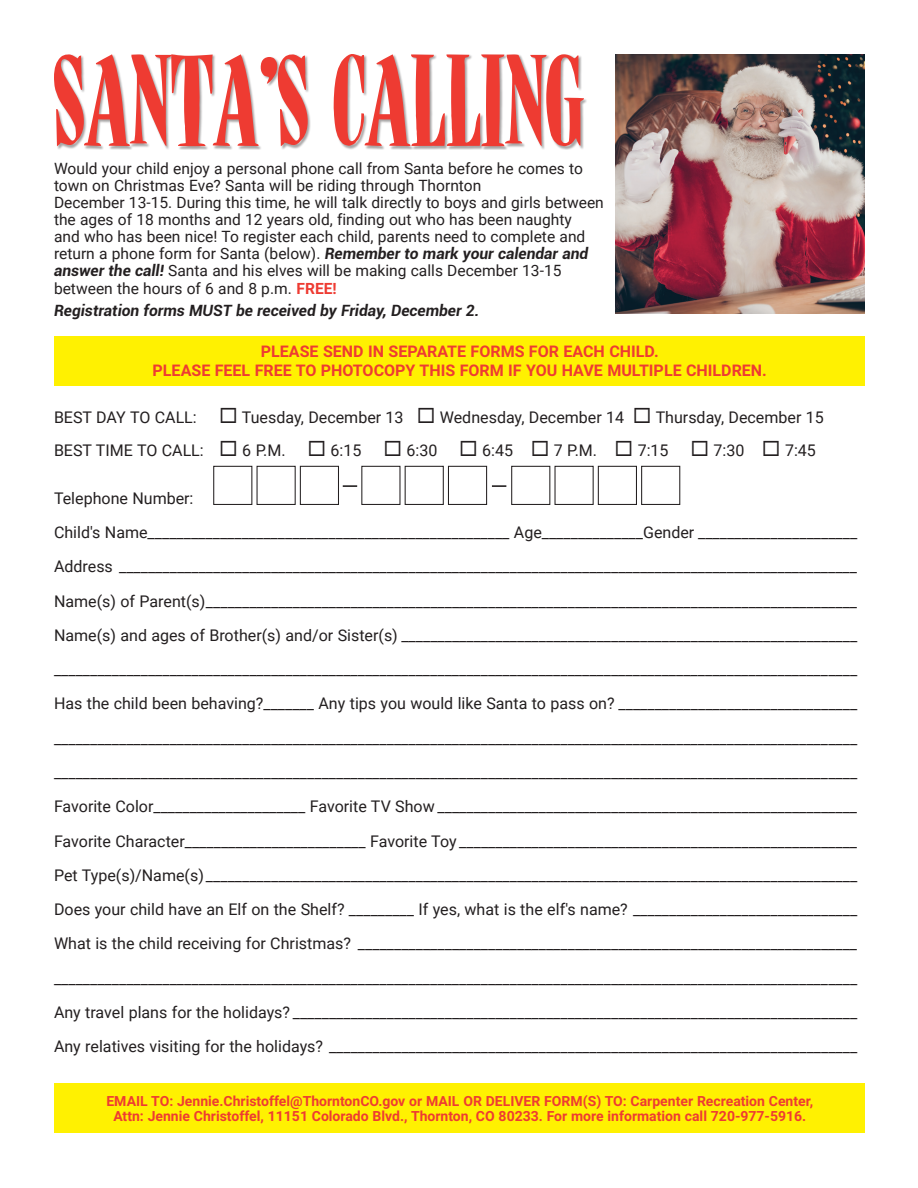
<style>
.page{position:relative;width:918px;height:1188px;background:#fff}
.page>*{position:absolute;margin:0;border:0;box-sizing:border-box;transform-origin:0 0}
.feature_text{font:16.05px/33px "Roboto";color:#231f20}
.feature_text-2{font:700 16.05px "Roboto";color:#ee3b32}
.feature_text-3{font:15.6px/17.1px "Roboto";color:#231f20}
.feature_text-4{font:italic 700 15.6px "Roboto";color:#231f20}
.feature_text-5{font:700 13.95px/15.6px "Roboto";color:#ee3b32;text-align:center}
.s1{font-weight:700;font-style:italic}
.s2{font-weight:700;color:#ee3b32}
</style>
<div class="page">
<div style="left:54px;top:54px;width:534px;height:96px;background:#231f20;opacity:.4"></div>
<svg style="left:54px;top:54px;width:530px;height:93px"></svg>
<div style="left:55px;top:336px;width:810px;height:50px;background:#fff101"></div>
<div style="left:55px;top:1084px;width:810px;height:49px;background:#fff101"></div>
<div style="left:213px;top:466px;width:39px;height:39px;border:1px solid #231f20"></div>
<div style="left:361px;top:466px;width:40px;height:39px;border:1px solid #231f20"></div>
<div style="left:511px;top:466px;width:39px;height:39px;border:1px solid #231f20"></div>
<div style="left:257px;top:466px;width:39px;height:39px;border:1px solid #231f20"></div>
<div style="left:405px;top:466px;width:39px;height:39px;border:1px solid #231f20"></div>
<div style="left:555px;top:466px;width:39px;height:39px;border:1px solid #231f20"></div>
<div style="left:300px;top:466px;width:39px;height:39px;border:1px solid #231f20"></div>
<div style="left:448px;top:466px;width:39px;height:39px;border:1px solid #231f20"></div>
<div style="left:598px;top:466px;width:39px;height:39px;border:1px solid #231f20"></div>
<div style="left:641px;top:466px;width:39px;height:39px;border:1px solid #231f20"></div>
<svg style="left:343px;top:485px;width:14px;height:2px"></svg>
<svg style="left:492px;top:485px;width:14px;height:2px"></svg>
<img style="left:616px;top:54px;width:249px;height:259px">
<p class="feature_text-3" style="left:54px;top:159px;width:551px">Would your child enjoy a personal phone call from Santa before he comes to town on Christmas Eve? Santa will be riding through Thornton<br>December 13-15. During this time, he will talk directly to boys and girls between the ages of 18 months and 12 years old, finding out who has been naughty<br>and who has been nice! To register each child, parents need to complete and return a phone form for Santa (below). <span class="s1">Remember to mark your calendar and answer the call!</span> Santa and his elves will be making calls December 13-15 between the hours of 6 and 8 p.m. <span class="s2">FREE!</span></p>
<p class="feature_text-4" style="left:54px;top:300px;width:427px">Registration forms MUST be received by Friday, December 2.</p>
<p class="feature_text-2" style="left:261px;top:340px;width:399px">PLEASE SEND IN SEPARATE FORMS FOR EACH CHILD.</p>
<p class="feature_text-2" style="left:153px;top:359px;width:616px">PLEASE FEEL FREE TO PHOTOCOPY THIS FORM IF YOU HAVE MULTIPLE CHILDREN.</p>
<p class="feature_text" style="left:54px;top:401px;width:771px">BEST DAY TO CALL: ◻ Tuesday, December 13 ◻ Wednesday, December 14 ◻ Thursday, December 15<br>BEST TIME TO CALL: ◻ 6 P.M. ◻ 6:15 ◻ 6:30 ◻ 6:45 ◻ 7 P.M. ◻ 7:15 ◻ 7:30 ◻ 7:45</p>
<p class="feature_text" style="left:54px;top:481px;width:141px">Telephone Number:</p>
<p class="feature_text" style="left:54px;top:515px;width:805px">Child's Name__________________________________________________ Age______________Gender ______________________</p>
<p class="feature_text" style="left:54px;top:549px;width:805px">Address ______________________________________________________________________________________________________</p>
<p class="feature_text" style="left:54px;top:584px;width:805px">Name(s) of Parent(s)__________________________________________________________________________________________</p>
<p class="feature_text" style="left:54px;top:618px;width:805px">Name(s) and ages of Brother(s) and/or Sister(s) _______________________________________________________________</p>
<p class="feature_text" style="left:54px;top:652px;width:805px">_______________________________________________________________________________________________________________</p>
<p class="feature_text" style="left:54px;top:687px;width:805px">Has the child been behaving?_______ Any tips you would like Santa to pass on? _________________________________</p>
<p class="feature_text" style="left:54px;top:721px;width:805px">_______________________________________________________________________________________________________________</p>
<p class="feature_text" style="left:54px;top:755px;width:805px">_______________________________________________________________________________________________________________</p>
<p class="feature_text" style="left:54px;top:789px;width:805px">Favorite Color_____________________ Favorite TV Show __________________________________________________________</p>
<p class="feature_text" style="left:54px;top:824px;width:805px">Favorite Character_________________________ Favorite Toy _______________________________________________________</p>
<p class="feature_text" style="left:54px;top:858px;width:805px">Pet Type(s)/Name(s) __________________________________________________________________________________________</p>
<p class="feature_text" style="left:54px;top:892px;width:805px">Does your child have an Elf on the Shelf? _________ If yes, what is the elf's name? _______________________________</p>
<p class="feature_text" style="left:54px;top:927px;width:805px">What is the child receiving for Christmas? _____________________________________________________________________</p>
<p class="feature_text" style="left:54px;top:961px;width:805px">_______________________________________________________________________________________________________________</p>
<p class="feature_text" style="left:54px;top:995px;width:805px">Any travel plans for the holidays? ______________________________________________________________________________</p>
<p class="feature_text" style="left:54px;top:1029px;width:805px">Any relatives visiting for the holidays? _________________________________________________________________________</p>
<p class="feature_text-5" style="left:106px;top:1093px;width:708px">EMAIL TO: Jennie.Christoffel@ThorntonCO.gov or MAIL OR DELIVER FORM(S) TO: Carpenter Recreation Center,<br>Attn: Jennie Christoffel, 11151 Colorado Blvd., Thornton, CO 80233. For more information call 720-977-5916.</p>
</div>
